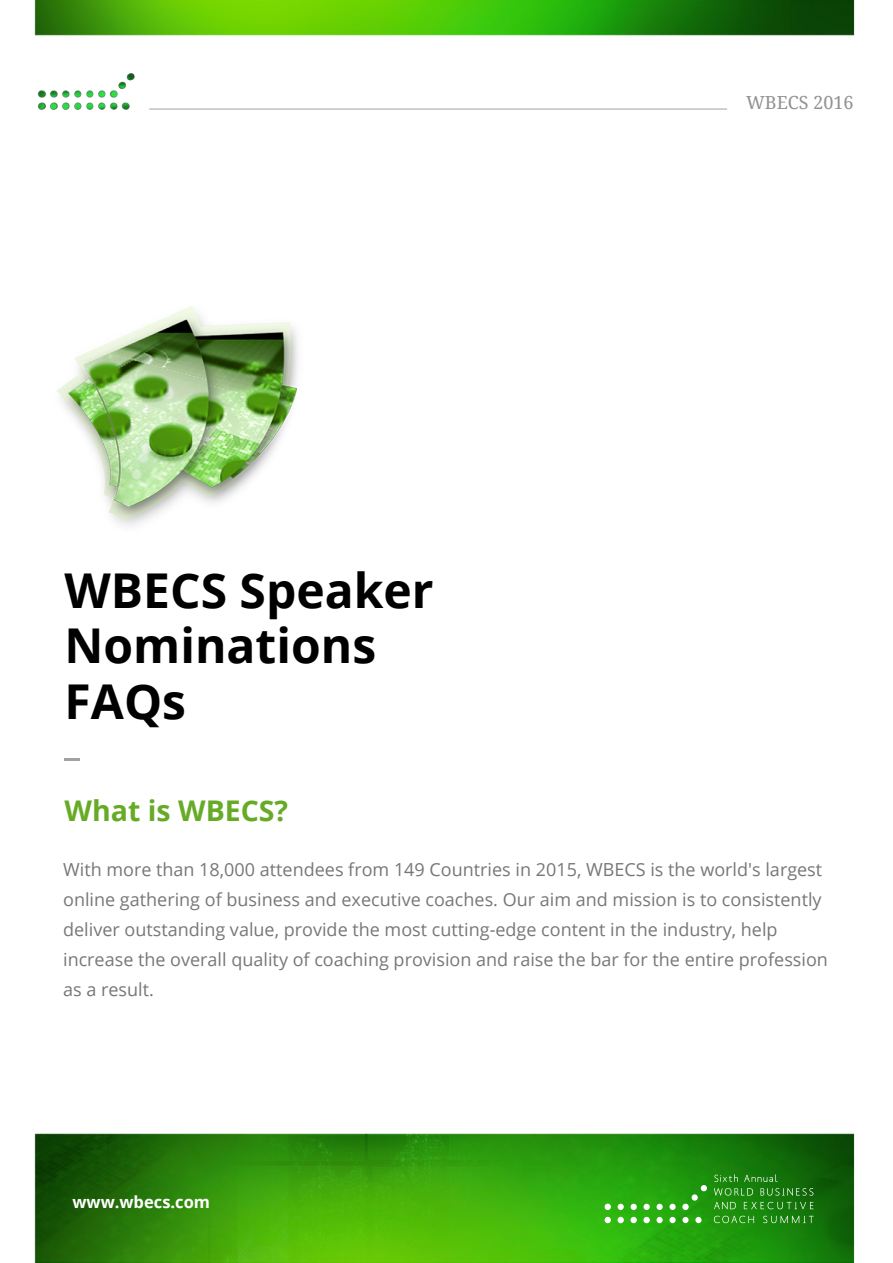
<style>
.page{position:relative;width:893px;height:1263px;background:#fff}
.page>*{position:absolute;margin:0;border:0;box-sizing:border-box;transform-origin:0 0}
.t1{font:700 48px/55.5px "Open Sans";color:#000}
.t2{font:700 28.5px "Open Sans";color:#66ab26}
.t3{font:18px/30px "Open Sans";color:#777}
.t4{font:18px "Droid Serif";color:#919193}
.t5{font:700 16.5px "Open Sans";color:#fff}
</style>
<div class="page">
<img style="left:34px;top:0;width:821px;height:1263px">
<img style="left:34px;top:67px;width:103px;height:59px">
<hr style="left:150px;top:109px;width:577px;height:1px;background:#a1a3a6">
<svg style="left:744px;top:1202px;width:69px;height:7px"></svg>
<svg style="left:714px;top:1188px;width:39px;height:7px"></svg>
<svg style="left:714px;top:1202px;width:22px;height:7px"></svg>
<svg style="left:763px;top:1216px;width:51px;height:7px"></svg>
<svg style="left:714px;top:1216px;width:40px;height:7px"></svg>
<svg style="left:760px;top:1188px;width:53px;height:7px"></svg>
<div style="left:656px;top:1217px;width:7px;height:6px;background:#fff;border-radius:50%"></div>
<svg style="left:605px;top:1217px;width:6px;height:6px"></svg>
<svg style="left:618px;top:1217px;width:6px;height:6px"></svg>
<div style="left:630px;top:1217px;width:7px;height:6px;background:#fff;border-radius:50%"></div>
<div style="left:643px;top:1217px;width:7px;height:6px;background:#fff;border-radius:50%"></div>
<div style="left:605px;top:1203px;width:6px;height:7px;background:#fff;border-radius:50%"></div>
<div style="left:669px;top:1217px;width:7px;height:6px;background:#fff;border-radius:50%"></div>
<svg style="left:631px;top:1204px;width:6px;height:6px"></svg>
<div style="left:682px;top:1217px;width:7px;height:6px;background:#fff;border-radius:50%"></div>
<svg style="left:618px;top:1204px;width:6px;height:6px"></svg>
<div style="left:695px;top:1217px;width:7px;height:6px;background:#fff;border-radius:50%"></div>
<div style="left:643px;top:1204px;width:7px;height:6px;background:#fff;border-radius:50%"></div>
<div style="left:656px;top:1204px;width:7px;height:6px;background:#fff;border-radius:50%"></div>
<div style="left:669px;top:1204px;width:7px;height:6px;background:#fff;border-radius:50%"></div>
<svg style="left:682px;top:1185px;width:25px;height:25px"></svg>
<svg style="left:744px;top:1174px;width:33px;height:8px"></svg>
<svg style="left:714px;top:1174px;width:24px;height:8px"></svg>
<img style="left:51px;top:302px;width:254px;height:231px">
<svg style="left:65px;top:758px;width:15px;height:2px"></svg>
<h1 class="t1" style="left:65px;top:561px;width:371px">WBECS Speaker<br>Nominations<br>FAQs</h1>
<h2 class="t2" style="left:65px;top:790px;width:225px">What is WBECS?</h2>
<p class="t4" style="left:746px;top:91px;width:109px">WBECS 2016</p>
<p class="t3" style="left:63px;top:854px;width:766px">With more than 18,000 attendees from 149 Countries in 2015, WBECS is the world's largest online gathering of business and executive coaches. Our aim and mission is to consistently deliver outstanding value, provide the most cutting-edge content in the industry, help increase the overall quality of coaching provision and raise the bar for the entire profession as a result.</p>
<p class="t5" style="left:72px;top:1190px;width:139px">www.wbecs.com</p>
</div>
